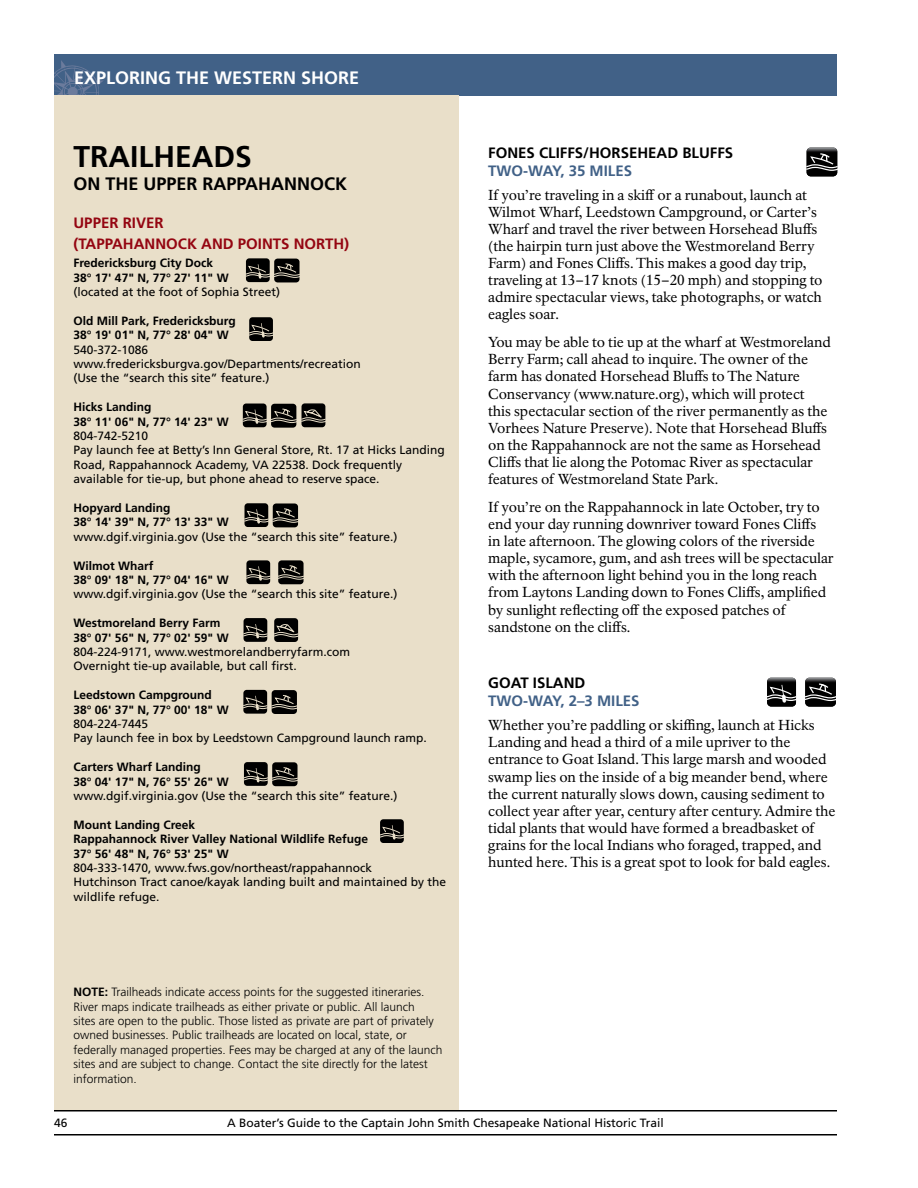
<style>
.page{position:relative;width:918px;height:1188px;background:#fff}
.page>*{position:absolute;margin:0;border:0;box-sizing:border-box;transform-origin:0 0}
.t1{font:700 30px "Frutiger LT Std";color:#000}
.t2{font:700 18px "Frutiger LT Std";color:#fff}
.t3{font:700 18px "Frutiger LT Std";color:#000}
.t4{font:700 15px/21.3px "Frutiger LT Std";color:#940511}
.t5{font:700 15px "Frutiger LT Std";color:#000}
.t6{font:700 15px "Frutiger LT Std";color:#416187}
.t7{font:14.25px/17.1px "NPS Rawlinson OT";letter-spacing:-.005em;color:#000}
.t8{font:12px/14.4px "Frutiger LT Std";color:#000}
.t9{font:700 12px/14.4px "Frutiger LT Std";color:#000}
.t10{font:300 12px/14.4px "Frutiger LT Std";color:#000}
.s1{font-weight:700}
</style>
<div class="page">
<div style="left:54px;top:54px;width:783px;height:41px;background:#416187"></div>
<svg style="left:54px;top:60px;width:50px;height:35px"></svg>
<hr style="left:54px;top:1134px;width:783px;height:2px;background:#000">
<hr style="left:54px;top:1110px;width:783px;height:2px;background:#000">
<div style="left:54px;top:95px;width:405px;height:1015px;background:#e9dfc9"></div>
<img style="left:805px;top:678px;width:31px;height:29px">
<svg style="left:805px;top:684px;width:31px;height:17px"></svg>
<img style="left:767px;top:678px;width:29px;height:29px">
<svg style="left:767px;top:685px;width:30px;height:18px"></svg>
<img style="left:807px;top:147px;width:30px;height:29px">
<svg style="left:806px;top:153px;width:32px;height:18px"></svg>
<div style="left:274px;top:259px;width:26px;height:23px;background:#000;border-radius:3px"></div>
<div style="left:246px;top:258px;width:24px;height:24px;background:#000;border-radius:3px"></div>
<svg style="left:246px;top:263px;width:54px;height:16px"></svg>
<div style="left:249px;top:317px;width:24px;height:24px;background:#000;border-radius:3px"></div>
<svg style="left:249px;top:323px;width:24px;height:15px"></svg>
<div style="left:271px;top:404px;width:25px;height:24px;background:#000;border-radius:3px"></div>
<div style="left:243px;top:404px;width:24px;height:23px;background:#000;border-radius:3px"></div>
<div style="left:273px;top:503px;width:25px;height:24px;background:#000;border-radius:3px"></div>
<div style="left:245px;top:503px;width:23px;height:24px;background:#000;border-radius:3px"></div>
<svg style="left:244px;top:508px;width:55px;height:16px"></svg>
<div style="left:246px;top:560px;width:24px;height:24px;background:#000;border-radius:3px"></div>
<svg style="left:246px;top:566px;width:25px;height:15px"></svg>
<img style="left:274px;top:618px;width:24px;height:24px">
<svg style="left:274px;top:624px;width:25px;height:13px"></svg>
<div style="left:278px;top:560px;width:26px;height:24px;background:#000;border-radius:3px"></div>
<svg style="left:278px;top:565px;width:26px;height:15px"></svg>
<div style="left:244px;top:618px;width:23px;height:24px;background:#000;border-radius:3px"></div>
<svg style="left:243px;top:624px;width:25px;height:14px"></svg>
<div style="left:272px;top:690px;width:25px;height:24px;background:#000;border-radius:3px"></div>
<div style="left:243px;top:690px;width:24px;height:24px;background:#000;border-radius:3px"></div>
<svg style="left:243px;top:695px;width:54px;height:15px"></svg>
<div style="left:272px;top:762px;width:26px;height:24px;background:#000;border-radius:3px"></div>
<div style="left:244px;top:762px;width:24px;height:24px;background:#000;border-radius:3px"></div>
<svg style="left:244px;top:767px;width:54px;height:15px"></svg>
<div style="left:380px;top:819px;width:24px;height:24px;background:#000;border-radius:3px"></div>
<svg style="left:380px;top:825px;width:24px;height:15px"></svg>
<img style="left:302px;top:403px;width:23px;height:24px">
<svg style="left:242px;top:409px;width:84px;height:15px"></svg>
<p class="t2" style="left:74px;top:67px;width:12px">EXPLORIN</p>
<p class="t2" style="left:158px;top:67px;width:30px">G THE</p>
<p class="t2" style="left:214px;top:67px;width:50px">WE STERN</p>
<p class="t2" style="left:301px;top:67px;width:23px">SHORE</p>
<h1 class="t1" style="left:74px;top:139px;width:19px">TRAILHEAD</h1>
<h1 class="t1" style="left:235px;top:139px;width:18px">S</h1>
<p class="t3" style="left:74px;top:173px;width:44px">ON THE</p>
<p class="t3" style="left:144px;top:173px;width:12px">UPPER</p>
<p class="t3" style="left:203px;top:173px;width:13px">RAPPAHANNO</p>
<p class="t3" style="left:324px;top:173px;width:23px">CK</p>
<p class="t4" style="left:74px;top:212px;width:277px">upper river<br>(tappahannock and points North)</p>
<p class="t9" style="left:74px;top:256px;width:156px">Fredericksburg City Dock<br>38° 17' 47" N, 77° 27' 11" W</p>
<p class="t8" style="left:74px;top:285px;width:208px">(located at the foot of Sophia Street)</p>
<p class="t9" style="left:74px;top:313px;width:164px">Old M ill Park, Fredericksburg<br>38° 19' 01" N, 77° 28' 04" W</p>
<p class="t8" style="left:74px;top:342px;width:289px">540-372-1086 www.fredericksburgva.gov/Departments/recreation (Use the “search this site” feature.)</p>
<p class="t9" style="left:74px;top:400px;width:156px">H icks Landing<br>38° 11' 06" N, 77° 14' 23" W</p>
<p class="t8" style="left:74px;top:429px;width:373px">804-742-5210<br>Pay launch fee at Betty’s Inn General Store, Rt. 17 at H icks Landing Road, Rappahannock Academy, VA 22538. Dock frequently available for tie-up, but phone ahead to reserve space.</p>
<p class="t9" style="left:74px;top:501px;width:156px">Hopyard Landing<br>38° 14' 39" N, 77° 13' 33" W</p>
<p class="t8" style="left:74px;top:529px;width:326px">www.dgif.virginia.gov (Use the “search this site” feature.)</p>
<p class="t9" style="left:74px;top:558px;width:156px">Wilmot Wharf<br>38° 09' 18" N, 77° 04' 16" W</p>
<p class="t8" style="left:74px;top:587px;width:326px">www.dgif.virginia.gov (Use the “search this site” feature.)</p>
<p class="t9" style="left:74px;top:616px;width:156px">Westmoreland Berry Farm<br>38° 07' 56" N, 77° 02' 59" W</p>
<p class="t8" style="left:74px;top:645px;width:278px">804-224-9171, www.westmorelandberryfarm.com<br>Overnight tie-up available, but call first.</p>
<p class="t9" style="left:74px;top:688px;width:156px">Leedstown Campground<br>38° 06' 37" N, 77° 00' 18" W</p>
<p class="t8" style="left:74px;top:717px;width:355px">804-224-7445<br>Pay launch fee in box by Leedstown Campground launch ramp.</p>
<p class="t9" style="left:74px;top:760px;width:156px">Carters Wharf Landing<br>38° 04' 17" N, 76° 55' 26" W</p>
<p class="t8" style="left:74px;top:789px;width:326px">www.dgif.virginia.gov (Use the “search this site” feature.)</p>
<p class="t9" style="left:74px;top:817px;width:296px">Mount Landing Creek<br>Rappahannock River Valley National Wildlife Refuge<br>37° 56' 48" N, 76° 53' 25" W</p>
<p class="t8" style="left:74px;top:861px;width:374px">804-333-1470, www.fws.gov/northeast/rappahannock<br>H utchinson Tract canoe/kayak landing built and maintained by the wildlife refuge.</p>
<p class="t10" style="left:74px;top:985px;width:371px;text-indent:31px"><span class="s1">:</span> Trailheads indicate access points for the suggested itineraries.<br>River maps indicate trailheads as either private or public. All launch<br>sites are open to the public. Those listed as private are part of privately owned businesses. Public trailheads are located on local, state, or federally managed properties. Fees may be charged at any of the launch sites and are subject to change. Contact the site directly for the latest information.</p>
<p class="t9" style="left:74px;top:985px;width:9px">NOTE</p>
<p class="t5" style="left:488px;top:144px;width:11px">FONE</p>
<p class="t5" style="left:527px;top:144px;width:29px">S CLIFF</p>
<p class="t5" style="left:575px;top:144px;width:26px">S/HOR</p>
<p class="t5" style="left:621px;top:144px;width:19px">SEHEAD</p>
<p class="t5" style="left:682px;top:144px;width:19px">BLUFF</p>
<p class="t5" style="left:725px;top:144px;width:10px">S</p>
<p class="t6" style="left:488px;top:162px;width:13px">TWO</p>
<p class="t6" style="left:523px;top:162px;width:18px">-WAY</p>
<p class="t6" style="left:560px;top:162px;width:39px">, 35 MILE</p>
<p class="t6" style="left:624px;top:162px;width:10px">S</p>
<p class="t7" style="left:488px;top:186px;width:336px">If you’re traveling in a skiff or a runabout, launch at Wilmot Wharf, Leedstown Campground, or Carter’s Wharf and travel the river between Horsehead Bluffs (the hairpin turn just above the Westmoreland Berry Farm) and Fones Cliffs. This makes a good day trip, traveling at 13−17 knots (15−20 mph) and stopping to admire spectacular views, take photographs, or watch eagles soar.</p>
<p class="t7" style="left:488px;top:334px;width:344px">You may be able to tie up at the wharf at Westmoreland Berry Farm; call ahead to inquire. The owner of the farm has donated Horsehead Bluffs to The Nature Conservancy (www.nature.org), which will protect this spectacular section of the river permanently as the Vorhees Nature Preserve). Note that Horsehead Bluffs on the Rappahannock are not the same as Horsehead Cliffs that lie along the Potomac River as spectacular features of Westmoreland State Park.</p>
<p class="t7" style="left:488px;top:499px;width:347px">If you’re on the Rappahannock in late October, try to end your day running downriver toward Fones Cliffs<br>in late afternoon. The glowing colors of the riverside maple, sycamore, gum, and ash trees will be spectacular with the afternoon light behind you in the long reach from Laytons Landing down to Fones Cliffs, amplified by sunlight reflecting off the exposed patches of sandstone on the cliffs.</p>
<p class="t5" style="left:488px;top:674px;width:22px">GOAT</p>
<p class="t5" style="left:533px;top:674px;width:24px">ISLAND</p>
<p class="t6" style="left:488px;top:692px;width:13px">TWO</p>
<p class="t6" style="left:523px;top:692px;width:18px">-WAY</p>
<p class="t6" style="left:560px;top:692px;width:46px">, 2–3 MILE</p>
<p class="t6" style="left:631px;top:692px;width:10px">S</p>
<p class="t7" style="left:488px;top:717px;width:349px">Whether you’re paddling or skiffing, launch at Hicks Landing and head a third of a mile upriver to the entrance to Goat Island. This large marsh and wooded swamp lies on the inside of a big meander bend, where the current naturally slows down, causing sediment to collect year after year, century after century. Admire the tidal plants that would have formed a breadbasket of grains for the local Indians who foraged, trapped, and hunted here. This is a great spot to look for bald eagles.</p>
<p class="t8" style="left:54px;top:1115px;width:15px">46</p>
<p class="t8" style="left:227px;top:1115px;width:438px">A Boater’s Guide to the Captain John Smith Chesapeake National Historic Trail</p>
</div>
